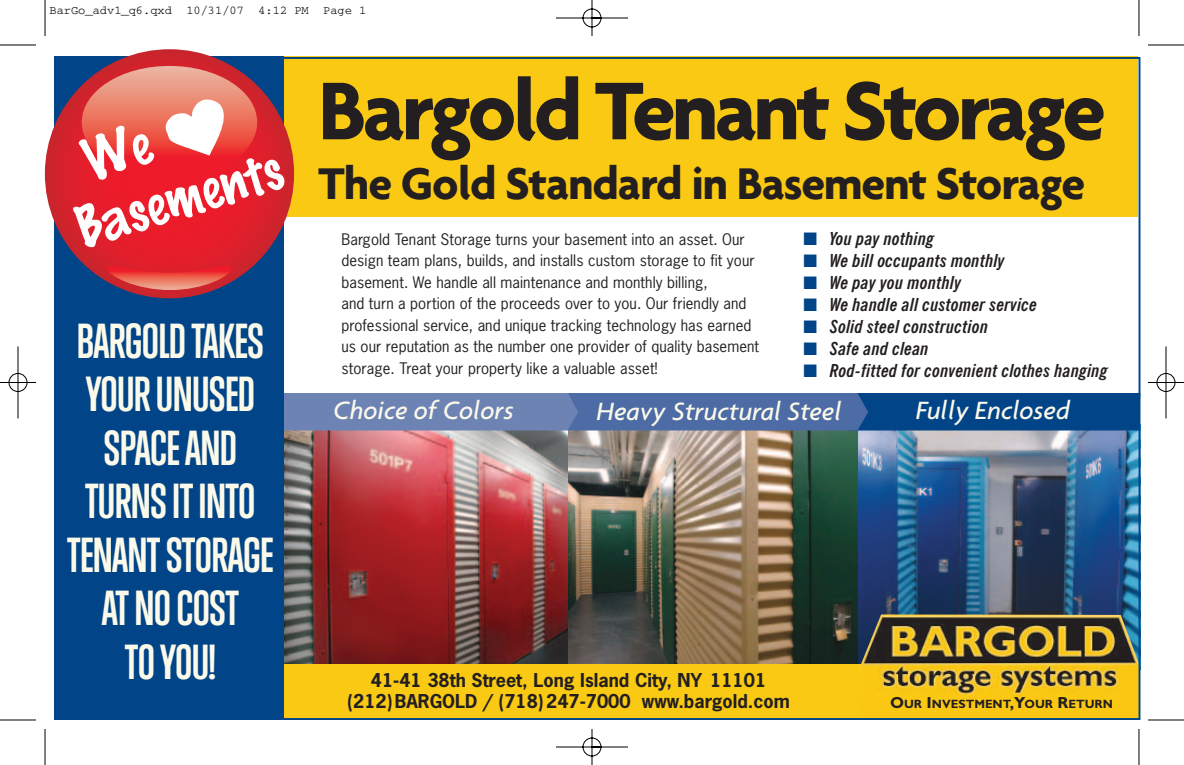
<style>
.page{position:relative;width:1184px;height:765px;background:#fff}
.page>*{position:absolute;margin:0;border:0;box-sizing:border-box;transform-origin:0 0}
.t1{font:700 88.5px "Agenda";letter-spacing:-.045em;color:#231f20}
.t2{font:100 51.9px/62.4px "Marker Felt";color:#fff}
.t3{font:700 48px "Agenda";letter-spacing:-.025em;color:#231f20}
.t4{font:700 44.85px/53.6px "Trump Gothic West";letter-spacing:-.015em;color:#fbf9ea;text-align:center}
.t5{font:italic 500 27px "Agenda";color:#fbf9ea}
.t6{font:italic 700 condensed 18px "News Gothic BT";letter-spacing:.01em;color:#231f20}
.t7{font:700 18px/21.6px "News Gothic";color:#231f20;text-align:center}
.t8{font:15px/21.5px "News Gothic";letter-spacing:.005em;color:#231f20}
.t9{font:12px "Courier";color:#000}
.t10{font:700 12px "Gill Sans";color:#231f20}
.s1{color:#014588}
.s2{font-size:16.05px}
</style>
<div class="page">
<img style="left:0;top:0;width:1184px;height:765px">
<p class="t9" style="left:50px;top:6px;width:318px">BarGo_adv1_q6.qxd 10/31/07 4:12 PM Page 1</p>
<h2 class="t2" style="left:50px;top:141px;width:215px;text-indent:26px;rotate:-17deg">We<br>Basements</h2>
<h3 class="t4" style="left:67px;top:318px;width:208px">BARGOLD TAKES<br>YOUR UNUSED<br>SPACE AND<br>TURNS IT INTO<br>TENANT STORAGE<br>AT NO COST<br>TO YOU!</h3>
<h1 class="t1" style="left:318px;top:57px;width:789px">Bargold Tenant Storage</h1>
<h3 class="t3" style="left:318px;top:154px;width:768px">The Gold Standard in Basement Storage</h3>
<p class="t8" style="left:341px;top:229px;width:419px">Bargold Tenant Storage turns your basement into an asset. Our design team plans, builds, and installs custom storage to fit your basement. We handle all maintenance and monthly billing,<br>and turn a portion of the proceeds over to you. Our friendly and professional service, and unique tracking technology has earned us our reputation as the number one provider of quality basement storage. Treat your property like a valuable asset!</p>
<p class="t6" style="left:803px;top:232px;width:132px"><span class="s1">■</span> You pay nothing</p>
<p class="t6" style="left:803px;top:254px;width:203px"><span class="s1">■</span> We bill occupants monthly</p>
<p class="t6" style="left:803px;top:276px;width:159px"><span class="s1">■</span> We pay you monthly</p>
<p class="t6" style="left:803px;top:298px;width:235px"><span class="s1">■</span> We handle all customer service</p>
<p class="t6" style="left:803px;top:320px;width:186px"><span class="s1">■</span> Solid steel construction</p>
<p class="t6" style="left:803px;top:342px;width:127px"><span class="s1">■</span> Safe and clean</p>
<p class="t6" style="left:803px;top:364px;width:306px"><span class="s1">■</span> Rod-fitted for convenient clothes hanging</p>
<h3 class="t5" style="left:333px;top:394px;width:182px">Choice of Colors</h3>
<h3 class="t5" style="left:596px;top:394px;width:247px">Heavy Structural Steel</h3>
<h3 class="t5" style="left:916px;top:394px;width:156px">Fully Enclosed</h3>
<p class="t7" style="left:347px;top:670px;width:444px">41-41 38th Street, Long Island City, NY 11101 (212)BARGOLD / (718)247-7000 www.bargold.com</p>
<p class="t10" style="left:890px;top:699px;width:224px"><span class="s2">O</span>UR <span class="s2">I</span>NVESTMENT<span class="s2">,Y</span>OUR <span class="s2">R</span>ETURN</p>
</div>
